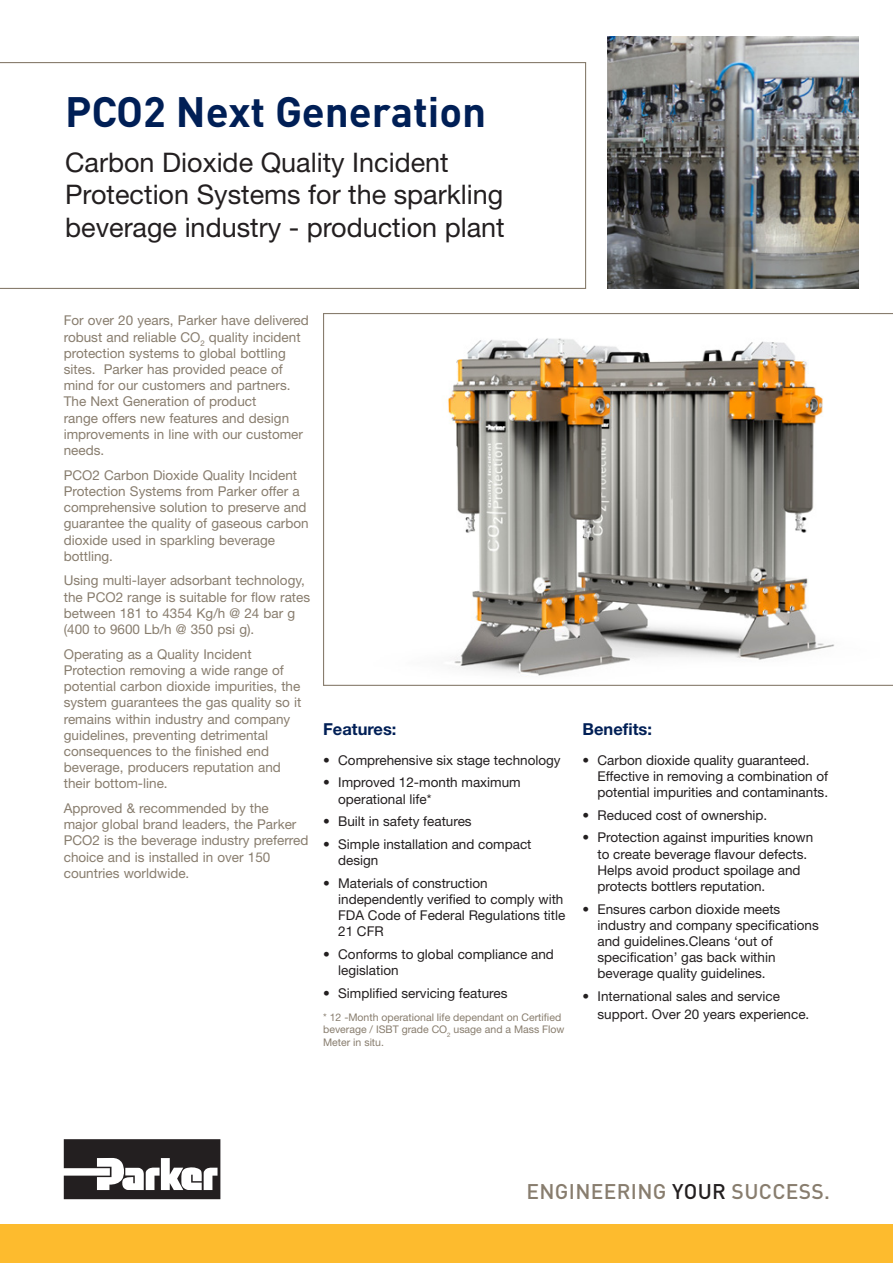
<style>
.page{position:relative;width:893px;height:1263px;background:#fff}
.page>*{position:absolute;margin:0;border:0;box-sizing:border-box;transform-origin:0 0}
.t1{font:700 42px "DINOT";color:#001f56}
.t2{font:27px/32.4px "Helvetica Neue LT Std";color:#231f20}
.t3{font:500 21px "DINOT";letter-spacing:.015em;color:#887d6e}
.t4{font:700 16.5px "Helvetica Neue LT Std";color:#001f56}
.t5{font:13.5px/16.2px "Helvetica Neue LT Std";color:#887d6e}
.t6{font:13.5px/16.2px "Helvetica Neue LT Std";color:#231f20}
.t7{font:10.5px/12.6px "Helvetica Neue LT Std";color:#887d6e}
.s1{color:#231f20}
</style>
<div class="page">
<svg style="left:0;top:62px;width:586px;height:227px"></svg>
<svg style="left:323px;top:313px;width:570px;height:373px"></svg>
<svg style="left:64px;top:1139px;width:156px;height:60px"></svg>
<img style="left:608px;top:37px;width:250px;height:252px">
<div style="left:0;top:1225px;width:893px;height:38px;background:#fdbb2e"></div>
<h1 class="t1" style="left:65px;top:83px;width:423px">PCO2 Next Generation</h1>
<h2 class="t2" style="left:65px;top:146px;width:441px">Carbon Dioxide Quality Incident<br>Protection Systems for the sparkling beverage industry - production plant</h2>
<p class="t5" style="left:64px;top:312px;width:247px">For over 20 years, Parker have delivered robust and reliable CO<sub>2</sub> quality incident protection systems to global bottling sites. Parker has provided peace of mind for our customers and partners.<br>The Next Generation of product<br>range offers new features and design improvements in line with our customer needs.</p>
<p class="t5" style="left:64px;top:467px;width:246px">PCO2 Carbon Dioxide Quality Incident Protection Systems from Parker offer a comprehensive solution to preserve and guarantee the quality of gaseous carbon dioxide used in sparkling beverage bottling.</p>
<p class="t5" style="left:64px;top:572px;width:248px">Using multi-layer adsorbant technology, the PCO2 range is suitable for flow rates between 181 to 4354 Kg/h @ 24 bar g (400 to 9600 Lb/h @ 350 psi g).</p>
<p class="t5" style="left:64px;top:646px;width:239px">Operating as a Quality Incident Protection removing a wide range of potential carbon dioxide impurities, the system guarantees the gas quality so it remains within industry and company guidelines, preventing detrimental consequences to the finished end beverage, producers reputation and their bottom-line.</p>
<p class="t5" style="left:64px;top:800px;width:246px">Approved &amp; recommended by the<br>major global brand leaders, the Parker PCO2 is the beverage industry preferred choice and is installed in over 150 countries worldwide.</p>
<p class="t4" style="left:323px;top:719px;width:75px">Features:</p>
<p class="t4" style="left:583px;top:719px;width:71px">Benefits:</p>
<p class="t6" style="left:323px;top:752px;width:239px">• Comprehensive six stage technology</p>
<p class="t6" style="left:338px;top:774px;width:184px;text-indent:-15px">• Improved 12-month maximum operational life*</p>
<p class="t6" style="left:323px;top:813px;width:150px">• Built in safety features</p>
<p class="t6" style="left:338px;top:836px;width:195px;text-indent:-15px">• Simple installation and compact design</p>
<p class="t6" style="left:338px;top:874px;width:229px;text-indent:-15px">• Materials of construction independently verified to comply with<br>FDA Code of Federal Regulations title<br>21 CFR</p>
<p class="t6" style="left:338px;top:946px;width:217px;text-indent:-15px">• Conforms to global compliance and legislation</p>
<p class="t6" style="left:323px;top:984px;width:186px">• Simplified servicing features</p>
<p class="t6" style="left:598px;top:752px;width:232px;text-indent:-15px">• Carbon dioxide quality guaranteed.<br>Effective in removing a combination of potential impurities and contaminants.</p>
<p class="t6" style="left:583px;top:807px;width:186px">• Reduced cost of ownership.</p>
<p class="t6" style="left:598px;top:829px;width:217px;text-indent:-15px">• Protection against impurities known to create beverage flavour defects.<br>Helps avoid product spoilage and protects bottlers reputation.</p>
<p class="t6" style="left:598px;top:900px;width:223px;text-indent:-15px">• Ensures carbon dioxide meets industry and company specifications and guidelines.Cleans ‘out of specification’ gas back within beverage quality guidelines.</p>
<p class="t6" style="left:598px;top:987px;width:213px;line-height:18px;text-indent:-15px">• International sales and service support. Over 20 years experience.</p>
<p class="t7" style="left:323px;top:1011px;width:243px">* 12 -Month operational life dependant on Certified beverage / ISBT grade CO<sub>2</sub> usage and a Mass Flow<br>Meter in situ.</p>
<h3 class="t3" style="left:526px;top:1177px;width:305px">ENGINEERING <span class="s1">YOUR</span> SUCCESS.</h3>
</div>
